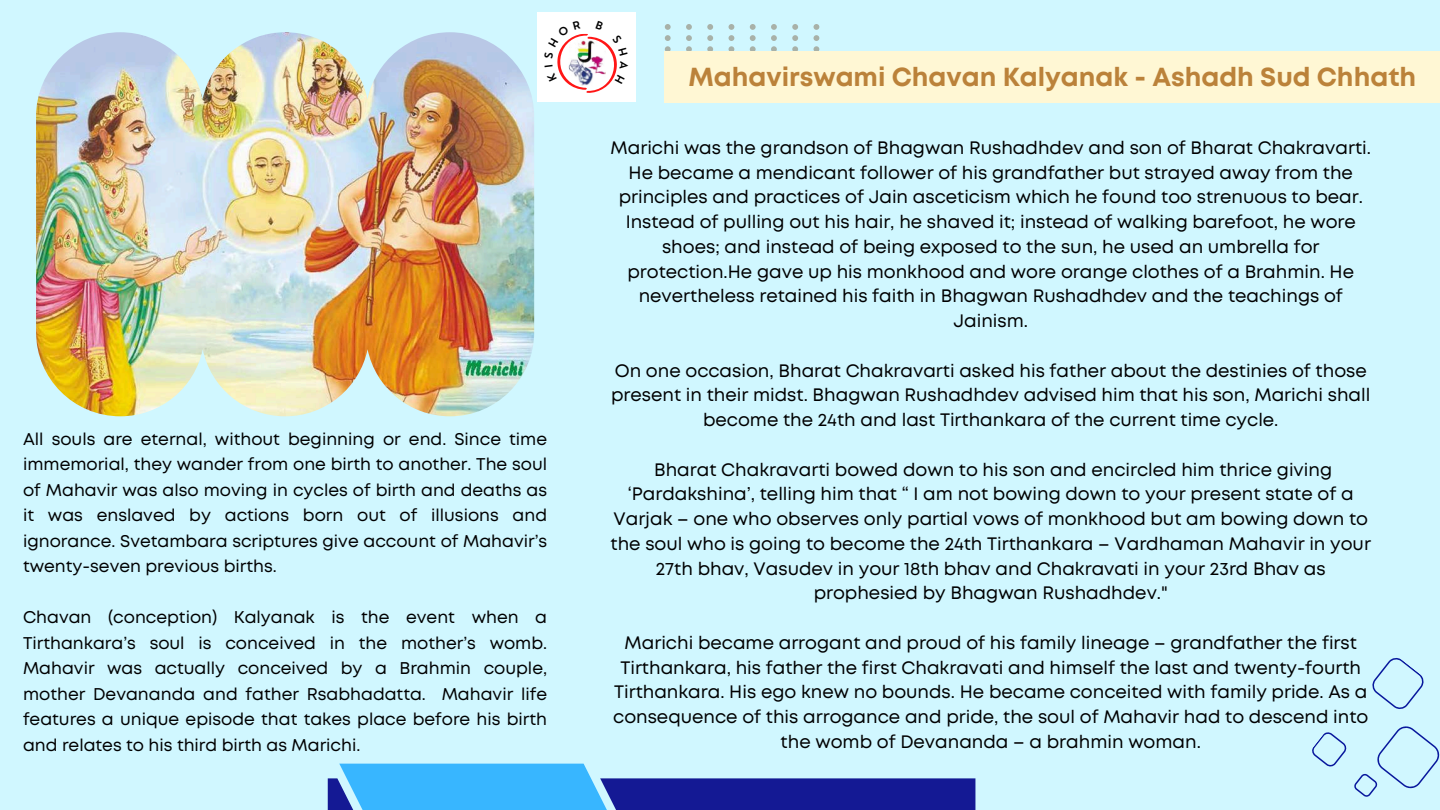
<style>
.page{position:relative;width:1440px;height:810px;background:#d0f7ff}
.page>*{position:absolute;margin:0;border:0;box-sizing:border-box;transform-origin:0 0}
.t1{font:700 26.1px "Mont";color:#bb823a}
.t2{font:18px/24.8px "Mont";color:#000;text-align:center}
.t3{font:17px/25.5px "Mont";color:#000;text-align:justify}
</style>
<div class="page">
<img style="left:36px;top:32px;width:498px;height:384px">
<svg style="left:665px;top:24px;width:154px;height:27px"></svg>
<div style="left:665px;top:51px;width:775px;height:51px;background:#fff7d4"></div>
<svg style="left:328px;top:764px;width:647px;height:46px"></svg>
<svg style="left:1372px;top:658px;width:52px;height:51px"></svg>
<svg style="left:1312px;top:726px;width:128px;height:71px"></svg>
<div style="left:537px;top:12px;width:99px;height:90px;background:#fff"></div>
<svg style="left:557px;top:33px;width:60px;height:60px"></svg>
<p class="t3" style="left:23px;top:427px;width:526px">All souls are eternal, without beginning or end. Since time immemorial, they wander from one birth to another. The soul of Mahavir was also moving in cycles of birth and deaths as it was enslaved by actions born out of illusions and ignorance. Svetambara scriptures give account of Mahavir’s twenty-seven previous births.</p>
<p class="t3" style="left:23px;top:606px;width:526px">Chavan (conception) Kalyanak is the event when a Tirthankara’s soul is conceived in the mother’s womb.<br>Mahavir was actually conceived by a Brahmin couple, mother Devananda and father Rsabhadatta. Mahavir life features a unique episode that takes place before his birth and relates to his third birth as Marichi.</p>
<h1 class="t1" style="left:688px;top:67px;width:729px">Mahavirswami Chavan Kalyanak - Ashadh Sud Chhath</h1>
<p class="t2" style="left:611px;top:137px;width:762px">Marichi was the grandson of Bhagwan Rushadhdev and son of Bharat Chakravarti.<br>He became a mendicant follower of his grandfather but strayed away from the principles and practices of Jain asceticism which he found too strenuous to bear.<br>Instead of pulling out his hair, he shaved it; instead of walking barefoot, he wore shoes; and instead of being exposed to the sun, he used an umbrella for protection.He gave up his monkhood and wore orange clothes of a Brahmin. He nevertheless retained his faith in Bhagwan Rushadhdev and the teachings of Jainism.</p>
<p class="t2" style="left:611px;top:359px;width:761px">On one occasion, Bharat Chakravarti asked his father about the destinies of those present in their midst. Bhagwan Rushadhdev advised him that his son, Marichi shall become the 24th and last Tirthankara of the current time cycle.</p>
<p class="t2" style="left:611px;top:458px;width:762px">Bharat Chakravarti bowed down to his son and encircled him thrice giving ‘Pardakshina’, telling him that “ I am not bowing down to your present state of a Varjak – one who observes only partial vows of monkhood but am bowing down to the soul who is going to become the 24th Tirthankara – Vardhaman Mahavir in your 27th bhav, Vasudev in your 18th bhav and Chakravati in your 23rd Bhav as prophesied by Bhagwan Rushadhdev."</p>
<p class="t2" style="left:613px;top:632px;width:757px">Marichi became arrogant and proud of his family lineage – grandfather the first Tirthankara, his father the first Chakravati and himself the last and twenty-fourth Tirthankara. His ego knew no bounds. He became conceited with family pride. As a consequence of this arrogance and pride, the soul of Mahavir had to descend into the womb of Devananda – a brahmin woman.</p>
</div>
